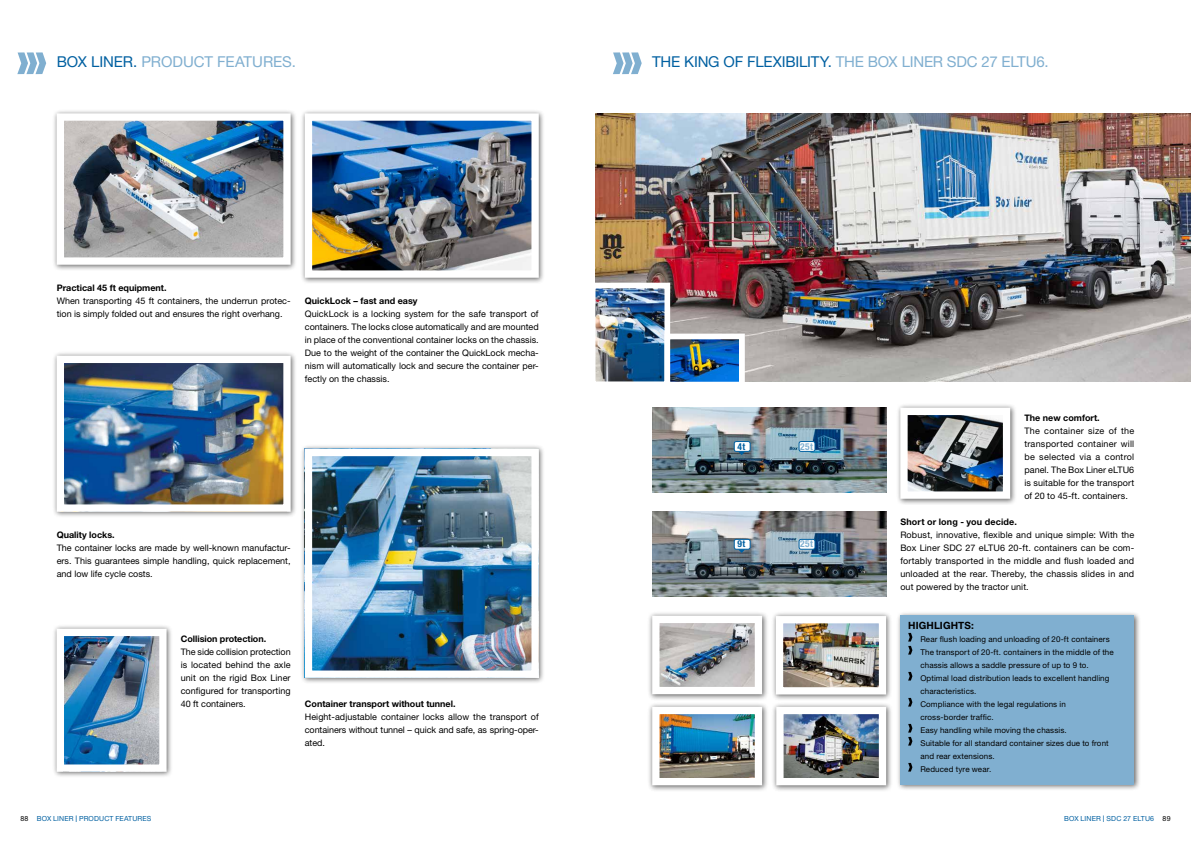
<style>
.page{position:relative;width:1191px;height:842px;background:#fff}
.page>*{position:absolute;margin:0;border:0;box-sizing:border-box;transform-origin:0 0}
.t1{font:15px "Helvetica Neue LT Std";letter-spacing:-.015em;color:#80afd0}
.t2{font:700 10px "Helvetica Neue LT Std";letter-spacing:.01em;color:#000}
.t3{font:700 condensed 9.5px "Helvetica Neue LT Std";letter-spacing:.045em;color:#80afd0}
.t4{font:700 condensed 9.5px "Helvetica Neue LT Std";color:#0060a1}
.t5{font:9px/13px "Helvetica Neue LT Std";color:#000}
.t6{font:9px/13px "Helvetica Neue LT Std";letter-spacing:.02em;color:#000}
.t7{font:8px/13px "Helvetica Neue LT Std";letter-spacing:.015em;color:#000}
.t8{font:7px "Helvetica Neue LT Std";letter-spacing:.015em;color:#0060a1}
.t9{font:7px "Helvetica Neue LT Std";color:#000}
.t10{font:7px "Helvetica Neue LT Std";color:#000}
.s1{color:#0060a1}
.s2{font-weight:700}
.s3{font-size:9.1px}
</style>
<div class="page">
<img style="left:595px;top:113px;width:596px;height:269px">
<div style="left:52px;top:109px;width:245px;height:162px;background:#000;opacity:.6"></div>
<img style="left:53px;top:110px;width:241px;height:158px">
<div style="left:300px;top:109px;width:245px;height:175px;background:#000;opacity:.6"></div>
<img style="left:301px;top:110px;width:241px;height:171px">
<img style="left:597px;top:290px;width:66px;height:90px">
<div style="left:590px;top:283px;width:80px;height:104px;border:6px solid #fff"></div>
<img style="left:671px;top:341px;width:67px;height:39px">
<div style="left:664px;top:334px;width:81px;height:53px;border:6px solid #fff"></div>
<div style="left:647px;top:611px;width:121px;height:89px;background:#000;opacity:.6"></div>
<img style="left:660px;top:624px;width:94px;height:62px">
<div style="left:652px;top:616px;width:110px;height:78px;border:7px solid #fff"></div>
<div style="left:771px;top:611px;width:121px;height:90px;background:#000;opacity:.6"></div>
<img style="left:784px;top:624px;width:94px;height:62px">
<div style="left:776px;top:616px;width:110px;height:78px;border:7px solid #fff"></div>
<div style="left:647px;top:702px;width:121px;height:90px;background:#000;opacity:.6"></div>
<img style="left:660px;top:715px;width:94px;height:62px">
<div style="left:652px;top:707px;width:110px;height:78px;border:7px solid #fff"></div>
<div style="left:771px;top:702px;width:121px;height:90px;background:#000;opacity:.6"></div>
<img style="left:784px;top:715px;width:94px;height:62px">
<div style="left:776px;top:707px;width:110px;height:78px;border:7px solid #fff"></div>
<svg style="left:17px;top:52px;width:29px;height:22px"></svg>
<svg style="left:613px;top:52px;width:28px;height:22px"></svg>
<img style="left:652px;top:408px;width:234px;height:85px">
<img style="left:652px;top:512px;width:234px;height:85px">
<div style="left:799px;top:441px;width:16px;height:10px;background:#fff;border-radius:2px"></div>
<div style="left:798px;top:441px;width:17px;height:11px;border:1px solid #0060a1;border-radius:2px"></div>
<div style="left:799px;top:539px;width:16px;height:10px;background:#fff;border-radius:2px"></div>
<div style="left:798px;top:539px;width:17px;height:11px;border:1px solid #0060a1;border-radius:2px"></div>
<svg style="left:738px;top:452px;width:7px;height:3px"></svg>
<svg style="left:738px;top:550px;width:7px;height:3px"></svg>
<div style="left:734px;top:441px;width:16px;height:10px;background:#fff;border-radius:2px"></div>
<div style="left:734px;top:441px;width:16px;height:11px;border:1px solid #0060a1;border-radius:2px"></div>
<div style="left:734px;top:539px;width:16px;height:10px;background:#fff;border-radius:2px"></div>
<div style="left:734px;top:539px;width:16px;height:11px;border:1px solid #0060a1;border-radius:2px"></div>
<div style="left:300px;top:444px;width:245px;height:240px;background:#000;opacity:.6"></div>
<img style="left:313px;top:457px;width:218px;height:213px">
<div style="left:305px;top:449px;width:234px;height:229px;border:7px solid #fff"></div>
<div style="left:52px;top:624px;width:121px;height:154px;background:#000;opacity:.6"></div>
<img style="left:65px;top:637px;width:94px;height:127px">
<div style="left:57px;top:629px;width:110px;height:143px;border:7px solid #fff"></div>
<div style="left:52px;top:351px;width:245px;height:167px;background:#000;opacity:.6"></div>
<img style="left:65px;top:364px;width:218px;height:140px">
<div style="left:57px;top:356px;width:234px;height:156px;border:7px solid #fff"></div>
<div style="left:896px;top:403px;width:120px;height:102px;background:#000;opacity:.6"></div>
<img style="left:896px;top:404px;width:117px;height:98px">
<div style="left:896px;top:611px;width:244px;height:180px;background:#000;opacity:.6"></div>
<div style="left:900px;top:616px;width:234px;height:169px;background:#80afd0"></div>
<svg style="left:908px;top:633px;width:4px;height:21px"></svg>
<svg style="left:908px;top:672px;width:4px;height:8px"></svg>
<svg style="left:908px;top:698px;width:4px;height:8px"></svg>
<svg style="left:908px;top:724px;width:4px;height:21px"></svg>
<svg style="left:908px;top:763px;width:4px;height:8px"></svg>
<p class="t1" style="left:57px;top:53px;width:241px"><span class="s1">Box Li ner.</span> PRODUCT FEATURES.</p>
<p class="t1" style="left:652px;top:53px;width:398px"><span class="s1">THE KING OF FLEXIBILITY.</span> THE BOX LINER SDC 27 eLTU6.</p>
<p class="t5" style="left:57px;top:281px;width:235px"><span class="s2">Practical 45 ft equipment.<br></span>When transporting 45 ft containers, the underrun protec&shy;tion is simply folded out and ensures the right overhang.</p>
<p class="t5" style="left:305px;top:294px;width:235px"><span class="s2">QuickLock – fast and easy<br></span>QuickLock is a locking system for the safe transport of containers. The locks close automatically and are mounted in place of the conventional container locks on the chassis.<br>Due to the weight of the container the QuickLock mecha&shy;nism will automatically lock and secure the container per&shy;fectly on the chassis.</p>
<p class="t5" style="left:57px;top:528px;width:235px"><span class="s2">Quality locks.<br></span>The container locks are made by well-known manufactur&shy;ers. This guarantees simple handling, quick replacement, and low life cycle costs.</p>
<p class="t5" style="left:181px;top:632px;width:111px"><span class="s2">Collision protection.<br></span>The side collision protection is located behind the axle unit on the rigid Box Liner configured for transporting<br>40 ft containers.</p>
<p class="t5" style="left:305px;top:697px;width:235px"><span class="s2">Container transport without tunnel.<br></span>Height-adjustable container locks allow the transport of containers without tunnel – quick and safe, as spring-oper&shy;ated.</p>
<p class="t4" style="left:737px;top:440px;width:9px">4t</p>
<p class="t4" style="left:737px;top:538px;width:9px">9t</p>
<p class="t3" style="left:800px;top:440px;width:14px">25t</p>
<p class="t3" style="left:800px;top:538px;width:14px">25t</p>
<p class="t6" style="left:1024px;top:411px;width:111px"><span class="s2">The new comfort.<br></span>The container size of the transported container will be selected via a control panel. The Box Liner eLTU6 is suitable for the transport of 20 to 45-ft. containers.</p>
<p class="t5" style="left:900px;top:515px;width:235px"><span class="s2">Short or long - you decide.<br></span>Robust, innovative, flexible and unique simple: With the Box Liner SDC 27 eLTU6 20-ft. containers can be com&shy;fortably transported in the middle and flush loaded and unloaded at the rear. Thereby, the chassis slides in and out powered by the tractor unit.</p>
<p class="t2" style="left:908px;top:619px;width:67px">HIGHLIGHTS:</p>
<p class="t7" style="left:920px;top:632px;width:195px">Rear flush loading and unloading of 20-ft containers The transport of 20-ft. containers in the middle of the chassis allows a saddle pressure of up to 9 to.<br>Optimal load distribution leads to excellent handling characteristics.<br>Compliance with the legal regulations in cross-border traffic.<br>Easy handling while moving the chassis.<br>Suitable for all standard container sizes due to front and rear extensions.<br>Reduced tyre wear.</p>
<p class="t8" style="left:37px;top:815px;width:116px">Box Li ner <span class="s3">I</span> PRODUCT FEATURES</p>
<p class="t8" style="left:1064px;top:815px;width:91px">Box Li ner <span class="s3">I</span> SDC 27 ELTU6</p>
<p class="t9" style="left:20px;top:815px;width:9px">88</p>
<p class="t10" style="left:1162px;top:815px;width:9px">89</p>
</div>
